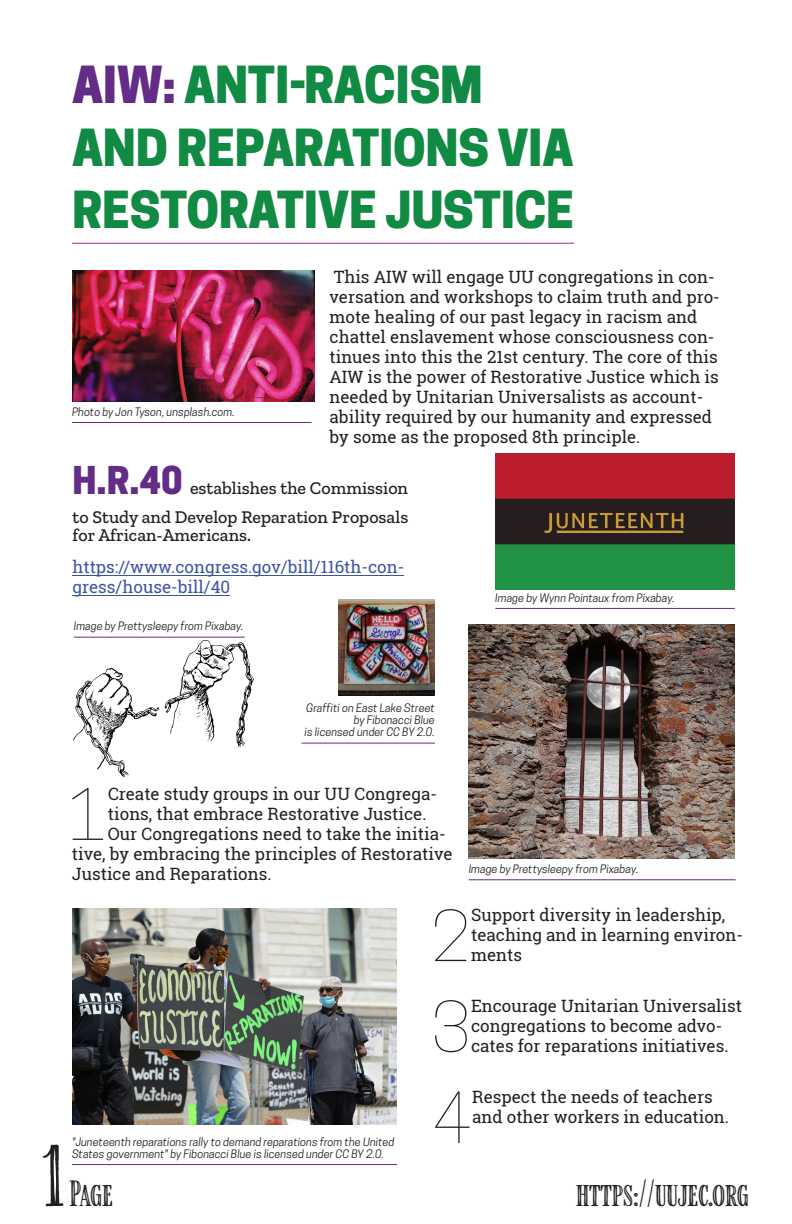
<style>
.page{position:relative;width:792px;height:1224px;background:#fff}
.page>*{position:absolute;margin:0;border:0;box-sizing:border-box;transform-origin:0 0}
.t1{font:72px "Farmhand Inline";color:#231f20}
.t2{font:100 66.2px "Cooper Hewitt";color:#231f20}
.t3{font:100 65.9px "Cooper Hewitt";color:#231f20}
.t4{font:800 48px/62.4px "Cooper Hewitt";letter-spacing:-.005em;color:#118a44}
.t5{font:30px "Farmhand Inline";color:#231f20}
.t6{font:500 18px/29.2px "Zilla Slab";color:#231f20}
.t7{font:17px/20px "Roboto Slab";color:#231f20}
.t8{font:17px/20px "Roboto Slab";color:#3c53a4}
.t9{font:italic 11px/12px "Cooper Hewitt";color:#231f20;text-align:right}
.s1{color:#622c87}
.s2{font-family:"Cooper Hewitt";font-weight:800;font-size:36px;color:#622c87}
</style>
<div class="page">
<hr style="left:469px;top:879px;width:267px;height:1px;background:#622c87">
<hr style="left:72px;top:422px;width:240px;height:1px;background:#622c87">
<hr style="left:495px;top:608px;width:240px;height:1px;background:#622c87">
<hr style="left:302px;top:743px;width:133px;height:1px;background:#622c87">
<hr style="left:72px;top:243px;width:502px;height:1px;background:#9e2e89">
<hr style="left:72px;top:1164px;width:324px;height:1px;background:#622c87">
<hr style="left:74px;top:637px;width:171px;height:1px;background:#622c87">
<hr style="left:73px;top:576px;width:331px;height:1px;background:#3c53a4">
<hr style="left:73px;top:596px;width:157px;height:1px;background:#3c53a4">
<img style="left:72px;top:270px;width:242px;height:132px">
<img style="left:339px;top:599px;width:96px;height:96px">
<img style="left:495px;top:453px;width:240px;height:136px">
<img style="left:74px;top:640px;width:180px;height:137px">
<img style="left:469px;top:625px;width:266px;height:233px">
<img style="left:72px;top:908px;width:324px;height:217px">
<h2 class="t4" style="left:72px;top:60px;width:504px"><span class="s1">AIW:</span> ANTI-RACISM<br>AND REPARATIONS VIA<br>RESTORATIVE J STICE</h2>
<p class="t7" style="left:330px;top:266px;width:392px">This AIW will engage UU congregations in con&shy;versation and workshops to claim truth and pro&shy;mote healing of our past legacy in racism and chattel enslavement whose consciousness con&shy;tinues into this the 21st century. The core of this AIW is the power of Restorative Justice which is needed by Unitarian Universalists as account&shy;ability required by our humanity and expressed by some as the proposed 8th principle.</p>
<p class="t6" style="left:73px;top:474px;width:337px"><span class="s2">H.R.40</span> establ shes the Comm ss on to Study and Develop Reparat on Proposals</p>
<p class="t6" style="left:73px;top:521px;width:180px">for Afr can-Amer cans.</p>
<p class="t8" style="left:73px;top:556px;width:333px">https://www.congress.gov/bill/116th-con&shy;gress/house-bill/40</p>
<p class="t9" style="left:72px;top:407px;width:164px">P oto by Jon Tyson, unsplas .com.</p>
<p class="t9" style="left:495px;top:593px;width:181px">Image by Wynn Pointaux from Pixabay.</p>
<p class="t9" style="left:74px;top:622px;width:171px">Image by Prettysleepy from Pixabay.</p>
<p class="t9" style="left:305px;top:704px;width:132px">Graffti on East Lake Street by Fibonacci Blue<br>is licensed under CC BY 2.0.</p>
<p class="t2" style="left:67px;top:790px;width:41px">1</p>
<p class="t7" style="left:108px;top:783px;width:331px">Create study groups in our UU Congrega-</p>
<p class="t7" style="left:108px;top:803px;width:320px">tions, that embrace Restorative Justice.</p>
<p class="t7" style="left:108px;top:823px;width:339px">Our Congregations need to take the initia-</p>
<p class="t7" style="left:72px;top:843px;width:382px">tive, by embracing the principles of Restorative</p>
<p class="t7" style="left:72px;top:863px;width:201px">Justice and Reparations.</p>
<p class="t2" style="left:431px;top:911px;width:41px">2</p>
<p class="t7" style="left:471px;top:904px;width:273px">Support diversity in leadership, teaching and in learning environ&shy;ments</p>
<p class="t3" style="left:431px;top:1002px;width:41px">3</p>
<p class="t7" style="left:471px;top:995px;width:272px">Encourage Unitarian Universalist congregations to become advo&shy;cates for reparations initiatives.</p>
<p class="t2" style="left:432px;top:1093px;width:41px">4</p>
<p class="t7" style="left:472px;top:1086px;width:258px">Respect the needs of teachers and other workers in education.</p>
<h3 class="t5" style="left:576px;top:1180px;width:174px">https://uujec.org</h3>
<p class="t9" style="left:469px;top:864px;width:171px">Image by Prettysleepy from Pixabay.</p>
<p class="t9" style="left:72px;top:1137px;width:324px;text-align:left">"Juneteent reparations rally to demand reparations from t e United<br>States government" by Fibonacci Blue is licensed under CC BY 2.0.</p>
<p class="t1" style="left:42px;top:1145px;width:24px">1</p>
<p class="t5" style="left:69px;top:1180px;width:44px">Page</p>
</div>
